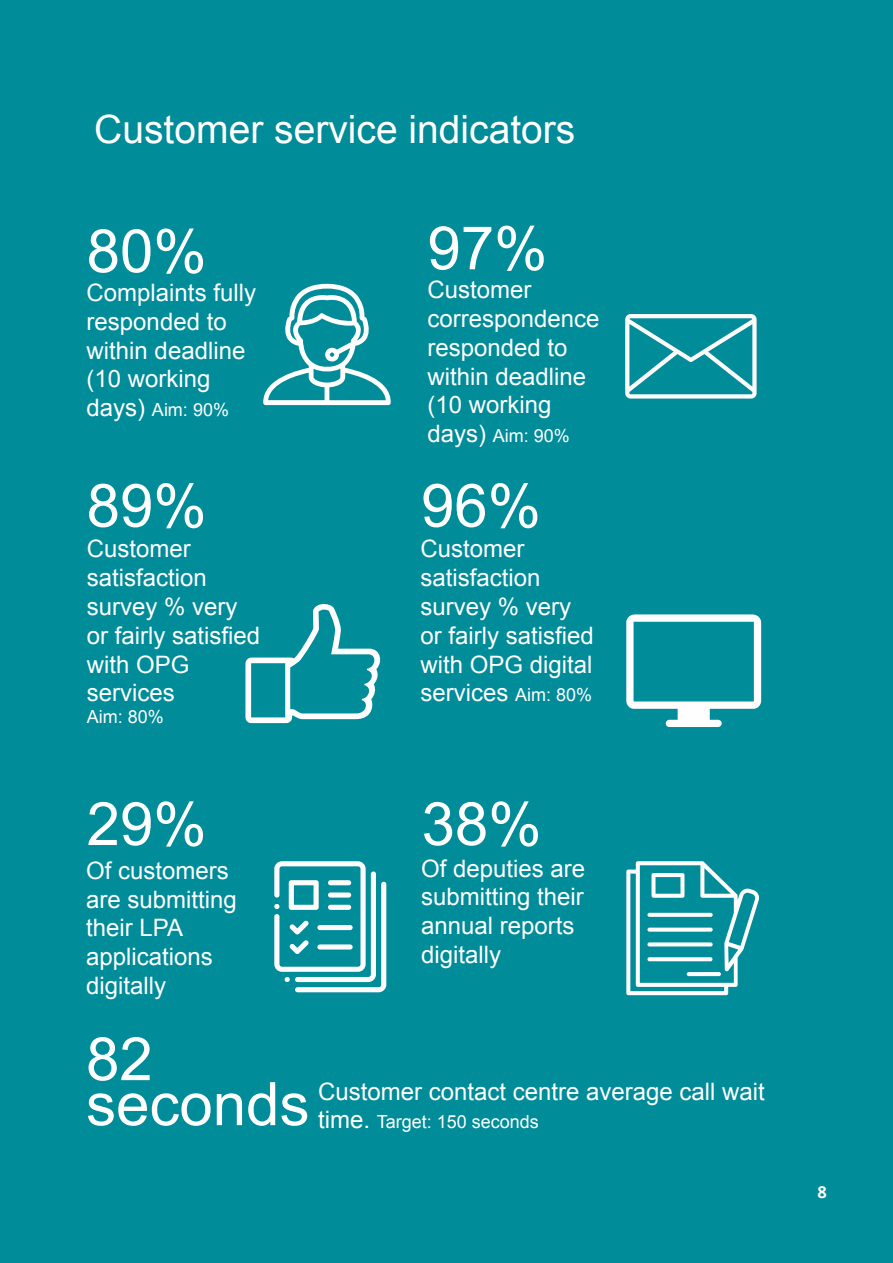
<style>
.page{position:relative;width:893px;height:1263px;background:#008c99}
.page>*{position:absolute;margin:0;border:0;box-sizing:border-box;transform-origin:0 0}
.Page_Section_Title{font:60px "Arial";color:#fff}
.Page_Section_Title-2{font:39px "Arial";color:#fff}
.Page_Section_Title-3{font:24px/28.8px "Arial";color:#fff}
.Page_Section_Title-4{font:18px "Arial";color:#fff}
.Page_Section_Title-5{font:700 16.5px "Open Sans";color:#fff}
.s1{font-size:24px}
.s2{font-size:18px}
</style>
<div class="page">
<svg style="left:625px;top:314px;width:132px;height:85px"></svg>
<svg style="left:245px;top:604px;width:135px;height:119px"></svg>
<svg style="left:274px;top:861px;width:112px;height:131px"></svg>
<div style="left:317px;top:944px;width:36px;height:5px;background:#fdfbfb;border-radius:3px"></div>
<svg style="left:626px;top:614px;width:135px;height:113px"></svg>
<svg style="left:263px;top:284px;width:128px;height:121px"></svg>
<svg style="left:626px;top:861px;width:133px;height:134px"></svg>
<svg style="left:647px;top:913px;width:66px;height:4px"></svg>
<div style="left:647px;top:927px;width:66px;height:5px;background:#fffdfd;border-radius:2px"></div>
<svg style="left:647px;top:942px;width:66px;height:4px"></svg>
<svg style="left:647px;top:957px;width:65px;height:4px"></svg>
<svg style="left:687px;top:972px;width:34px;height:4px"></svg>
<p class="Page_Section_Title-2" style="left:94px;top:104px;width:483px">Customer service indicators</p>
<p class="Page_Section_Title" style="left:87px;top:212px;width:122px">80%</p>
<p class="Page_Section_Title-3" style="left:87px;top:278px;width:171px">Complaints fully responded to within deadline (10 working</p>
<p class="Page_Section_Title-4" style="left:87px;top:398px;width:144px"><span class="s1">days)</span> Aim: 90%</p>
<p class="Page_Section_Title" style="left:427px;top:209px;width:122px">97%</p>
<p class="Page_Section_Title-3" style="left:427px;top:275px;width:174px">Customer correspondence responded to within deadline (10 working</p>
<p class="Page_Section_Title-4" style="left:427px;top:424px;width:144px"><span class="s1">days)</span> Aim: 90%</p>
<p class="Page_Section_Title" style="left:87px;top:466px;width:122px">89%</p>
<p class="Page_Section_Title" style="left:421px;top:466px;width:122px">96%</p>
<p class="Page_Section_Title-3" style="left:87px;top:535px;width:175px">Customer satisfaction survey % very or fairly satisfied with OPG services</p>
<p class="Page_Section_Title-4" style="left:87px;top:705px;width:79px">Aim: 80%</p>
<p class="Page_Section_Title" style="left:87px;top:785px;width:122px">29%</p>
<p class="Page_Section_Title-3" style="left:86px;top:856px;width:152px">Of customers are submitting their LPA applications digitally</p>
<p class="Page_Section_Title-3" style="left:420px;top:535px;width:175px">Customer satisfaction survey % very or fairly satisfied with OPG digital services <span class="s2">Aim: 80%</span></p>
<p class="Page_Section_Title" style="left:422px;top:785px;width:122px">38%</p>
<p class="Page_Section_Title-3" style="left:421px;top:854px;width:166px">Of deputies are submitting their annual reports digitally</p>
<p class="Page_Section_Title" style="left:86px;top:1020px;width:68px">82</p>
<p class="Page_Section_Title" style="left:86px;top:1065px;width:225px">seconds</p>
<p class="Page_Section_Title-3" style="left:318px;top:1077px;width:448px">Customer contact centre average call wait</p>
<p class="Page_Section_Title-4" style="left:318px;top:1110px;width:222px"><span class="s1">time.</span> Target: 150 seconds</p>
<p class="Page_Section_Title-5" style="left:817px;top:1180px;width:11px">8</p>
</div>
